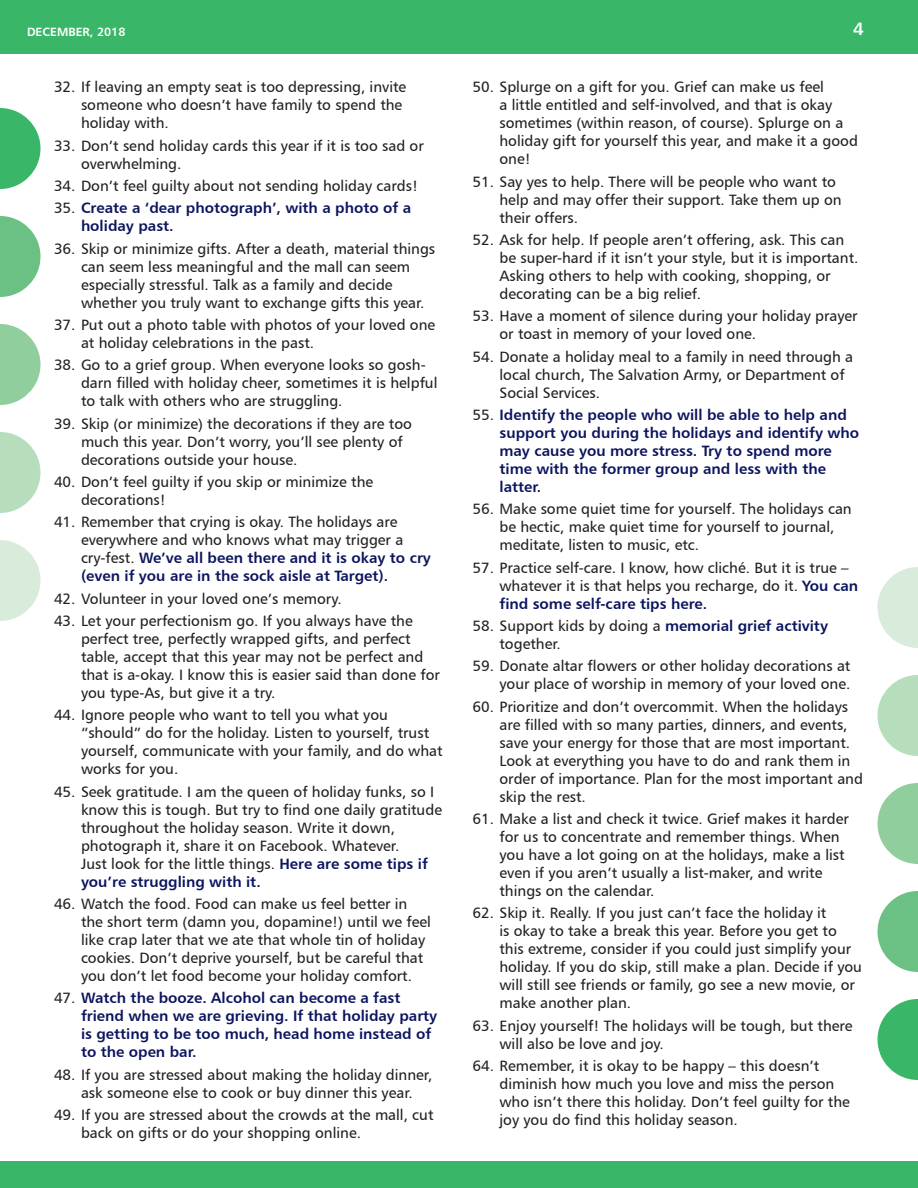
<style>
.page{position:relative;width:918px;height:1188px;background:#fff}
.page>*{position:absolute;margin:0;border:0;box-sizing:border-box;transform-origin:0 0}
.t1{font:18px "Humanist 777 BT Bold B";color:#fff}
.t2{font:15px/18px "Humanist 777 BT Roman B";color:#231f20}
.t3{font:15px/18px "Humanist 777 BT Bold B";color:#0b145e}
.t4{font:12px "Humanist 777 BT Bold B";color:#fff}
.s1{font-family:"Humanist 777 BT Roman B";color:#231f20}
.s2{font-family:"Humanist 777 BT Bold B";color:#0b145e}
</style>
<div class="page">
<div style="left:0;top:0;width:918px;height:54px;background:#39b667"></div>
<div style="left:0;top:1161px;width:918px;height:27px;background:#39b667"></div>
<svg style="left:0;top:108px;width:40px;height:81px"></svg>
<svg style="left:0;top:216px;width:40px;height:81px"></svg>
<svg style="left:0;top:324px;width:40px;height:81px"></svg>
<svg style="left:0;top:432px;width:40px;height:81px"></svg>
<svg style="left:0;top:540px;width:40px;height:81px"></svg>
<svg style="left:878px;top:999px;width:40px;height:81px"></svg>
<svg style="left:878px;top:891px;width:40px;height:81px"></svg>
<svg style="left:878px;top:783px;width:40px;height:81px"></svg>
<svg style="left:878px;top:675px;width:40px;height:81px"></svg>
<svg style="left:878px;top:567px;width:40px;height:81px"></svg>
<p class="t4" style="left:27px;top:24px;width:100px">DECEMBER, 2018</p>
<p class="t1" style="left:853px;top:18px;width:12px">4</p>
<p class="t2" style="left:81px;top:78px;width:327px;text-indent:-27px">32. If leaving an empty seat is too depressing, invite someone who doesn’t have family to spend the holiday with.</p>
<p class="t2" style="left:81px;top:136px;width:344px;text-indent:-27px">33. Don’t send holiday cards this year if it is too sad or overwhelming.</p>
<p class="t2" style="left:54px;top:177px;width:366px">34. Don’t feel guilty about not sending holiday cards!</p>
<p class="t3" style="left:81px;top:199px;width:332px;text-indent:-27px"><span class="s1">35.</span> Create a ‘dear photograph’, with a photo of a holiday past.</p>
<p class="t2" style="left:81px;top:239px;width:356px;text-indent:-27px">36. Skip or minimize gifts. After a death, material things can seem less meaningful and the mall can seem especially stressful. Talk as a family and decide whether you truly want to exchange gifts this year.</p>
<p class="t2" style="left:81px;top:315px;width:356px;text-indent:-27px">37. Put out a photo table with photos of your loved one at holiday celebrations in the past.</p>
<p class="t2" style="left:81px;top:356px;width:358px;text-indent:-27px">38. Go to a grief group. When everyone looks so gosh&shy;darn filled with holiday cheer, sometimes it is helpful to talk with others who are struggling.</p>
<p class="t2" style="left:81px;top:414px;width:333px;text-indent:-27px">39. Skip (or minimize) the decorations if they are too much this year. Don’t worry, you’ll see plenty of decorations outside your house.</p>
<p class="t2" style="left:81px;top:472px;width:294px;text-indent:-27px">40. Don’t feel guilty if you skip or minimize the decorations!</p>
<p class="t2" style="left:81px;top:513px;width:324px;text-indent:-27px">41. Remember that crying is okay. The holidays are everywhere and who knows what may trigger a</p>
<p class="t3" style="left:81px;top:549px;width:351px"><span class="s1">cry-fest.</span> We’ve all been there and it is okay to cry (even if you are in the sock aisle at Target).</p>
<p class="t2" style="left:54px;top:589px;width:289px">42. Volunteer in your loved one’s memory.</p>
<p class="t2" style="left:81px;top:611px;width:360px;text-indent:-27px">43. Let your perfectionism go. If you always have the perfect tree, perfectly wrapped gifts, and perfect table, accept that this year may not be perfect and that is a-okay. I know this is easier said than done for you type-As, but give it a try.</p>
<p class="t2" style="left:81px;top:706px;width:363px;text-indent:-27px">44. Ignore people who want to tell you what you “should” do for the holiday. Listen to yourself, trust yourself, communicate with your family, and do what works for you.</p>
<p class="t2" style="left:81px;top:782px;width:363px;text-indent:-27px">45. Seek gratitude. I am the queen of holiday funks, so I know this is tough. But try to find one daily gratitude throughout the holiday season. Write it down, photograph it, share it on Facebook. Whatever.<br>Just look for the little things. <span class="s2">Here are some tips if</span></p>
<p class="t3" style="left:81px;top:872px;width:181px">you’re struggling with it.</p>
<p class="t2" style="left:81px;top:894px;width:351px;text-indent:-27px">46. Watch the food. Food can make us feel better in the short term (damn you, dopamine!) until we feel like crap later that we ate that whole tin of holiday cookies. Don’t deprive yourself, but be careful that you don’t let food become your holiday comfort.</p>
<p class="t3" style="left:81px;top:989px;width:358px;text-indent:-27px"><span class="s1">47.</span> Watch the booze. Alcohol can become a fast friend when we are grieving. If that holiday party is getting to be too much, head home instead of to the open bar.</p>
<p class="t2" style="left:54px;top:1065px;width:380px;text-align:center">48. If you are stressed about making the holiday dinner, ask someone else to cook or buy dinner this year.</p>
<p class="t2" style="left:81px;top:1105px;width:354px;text-indent:-27px">49. If you are stressed about the crowds at the mall, cut back on gifts or do your shopping online.</p>
<p class="t2" style="left:500px;top:78px;width:360px;text-indent:-27px">50. Splurge on a gift for you. Grief can make us feel<br>a little entitled and self-involved, and that is okay sometimes (within reason, of course). Splurge on a holiday gift for yourself this year, and make it a good one!</p>
<p class="t2" style="left:500px;top:172px;width:344px;text-indent:-27px">51. Say yes to help. There will be people who want to help and may offer their support. Take them up on their offers.</p>
<p class="t2" style="left:500px;top:231px;width:360px;text-indent:-27px">52. Ask for help. If people aren’t offering, ask. This can be super-hard if it isn’t your style, but it is important.<br>Asking others to help with cooking, shopping, or decorating can be a big relief.</p>
<p class="t2" style="left:500px;top:307px;width:360px;text-indent:-27px">53. Have a moment of silence during your holiday prayer or toast in memory of your loved one.</p>
<p class="t2" style="left:500px;top:347px;width:355px;text-indent:-27px">54. Donate a holiday meal to a family in need through a local church, The Salvation Army, or Department of<br>Social Services.</p>
<p class="t3" style="left:500px;top:405px;width:361px;text-indent:-27px"><span class="s1">55.</span> Identify the people who will be able to help and support you during the holidays and identify who may cause you more stress. Try to spend more time with the former group and less with the latter.</p>
<p class="t2" style="left:500px;top:500px;width:354px;text-indent:-27px">56. Make some quiet time for yourself. The holidays can be hectic, make quiet time for yourself to journal, meditate, listen to music, etc.</p>
<p class="t2" style="left:500px;top:558px;width:360px;text-indent:-27px">57. Practice self-care. I know, how cliché. But it is true – whatever it is that helps you recharge, do it. <span class="s2">You can</span></p>
<p class="t3" style="left:500px;top:594px;width:209px">find some self-care tips here.</p>
<p class="t2" style="left:500px;top:616px;width:330px;text-indent:-27px">58. Support kids by doing a <span class="s2">memorial grief activity </span>together.</p>
<p class="t2" style="left:472px;top:657px;width:379px;text-align:right">59. Donate altar flowers or other holiday decorations at your place of worship in memory of your loved one.</p>
<p class="t2" style="left:500px;top:697px;width:365px;text-indent:-27px">60. Prioritize and don’t overcommit. When the holidays are filled with so many parties, dinners, and events, save your energy for those that are most important.<br>Look at everything you have to do and rank them in order of importance. Plan for the most important and skip the rest.</p>
<p class="t2" style="left:500px;top:809px;width:351px;text-indent:-27px">61. Make a list and check it twice. Grief makes it harder for us to concentrate and remember things. When you have a lot going on at the holidays, make a list even if you aren’t usually a list-maker, and write things on the calendar.</p>
<p class="t2" style="left:500px;top:904px;width:364px;text-indent:-27px">62. Skip it. Really. If you just can’t face the holiday it<br>is okay to take a break this year. Before you get to this extreme, consider if you could just simplify your holiday. If you do skip, still make a plan. Decide if you will still see friends or family, go see a new movie, or make another plan.</p>
<p class="t2" style="left:500px;top:1016px;width:355px;text-indent:-27px">63. Enjoy yourself! The holidays will be tough, but there will also be love and joy.</p>
<p class="t2" style="left:500px;top:1056px;width:352px;text-indent:-27px">64. Remember, it is okay to be happy – this doesn’t diminish how much you love and miss the person who isn’t there this holiday. Don’t feel guilty for the joy you do find this holiday season.</p>
</div>
